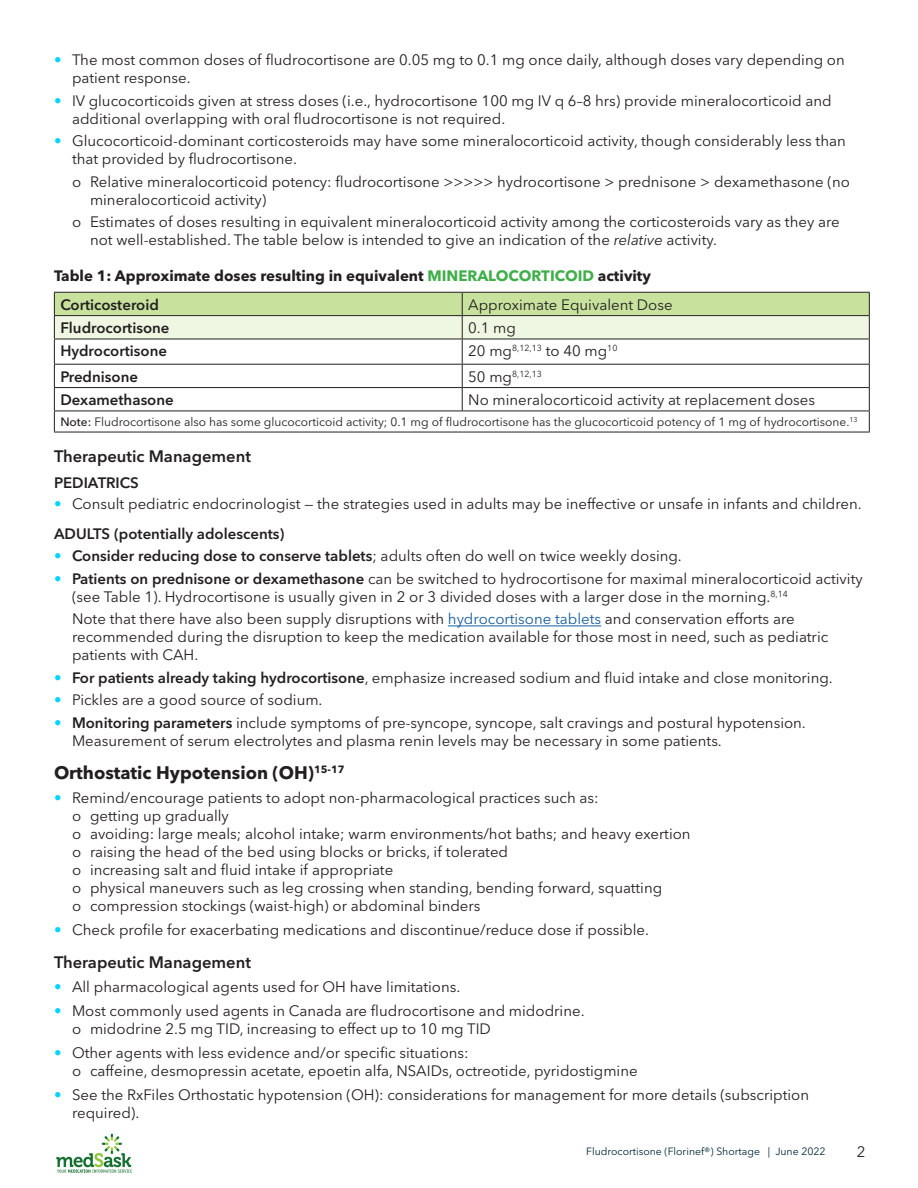
<style>
.page{position:relative;width:918px;height:1188px;background:#fff}
.page>*{position:absolute;margin:0;border:0;box-sizing:border-box;transform-origin:0 0}
.t1{font:700 18px "Avenir Next LT Pro";color:#231f20}
.t2{font:600 16.5px "Avenir Next LT Pro";color:#231f20}
.t3{font:15px/18px "Avenir Next LT Pro";color:#231f20}
.t4{font:600 15px "Avenir Next LT Pro";color:#231f20}
.t5{font:700 15px "Avenir Next LT Pro";color:#231f20}
.t6{font:12px "Avenir Next LT Pro";color:#231f20}
.t7{font:10.5px "Avenir Next LT Pro";color:#002638}
.t8{font:8.7px "Avenir Next LT Pro";color:#231f20}
.s1{color:#00d4ff}
.s2{font-style:italic}
.s3{color:#40ae49}
.s4{font-size:15px}
.s5{font-weight:500}
.s6{font-weight:600}
.s7{color:#175d9e}
</style>
<div class="page">
<img style="left:56px;top:1133px;width:76px;height:40px">
<hr style="left:448px;top:626px;width:153px;height:1px;background:#175d9e">
<svg style="left:54px;top:292px;width:816px;height:140px"></svg>
<hr style="left:54px;top:432px;width:408px;height:1px;background:#231f20">
<hr style="left:462px;top:432px;width:408px;height:1px;background:#231f20">
<p class="t3" style="left:72px;top:51px;width:774px;text-indent:-18px"><span class="s1">•</span> The most common doses of fludrocortisone are 0.05 mg to 0.1 mg once daily, although doses vary depending on patient response.</p>
<p class="t3" style="left:72px;top:92px;width:761px;text-indent:-18px"><span class="s1">•</span> IV glucocorticoids given at stress doses (i.e., hydrocortisone 100 mg IV q 6–8 hrs) provide mineralocorticoid and additional overlapping with oral fludrocortisone is not required.</p>
<p class="t3" style="left:72px;top:132px;width:775px;text-indent:-18px"><span class="s1">•</span> Glucocorticoid-dominant corticosteroids may have some mineralocorticoid activity, though considerably less than that provided by fludrocortisone.</p>
<p class="t3" style="left:90px;top:173px;width:761px;text-indent:-18px">o Relative mineralocorticoid potency: fludrocortisone &gt;&gt;&gt;&gt;&gt; hydrocortisone &gt; prednisone &gt; dexamethasone (no mineralocorticoid activity)</p>
<p class="t3" style="left:90px;top:213px;width:751px;text-indent:-18px">o Estimates of doses resulting in equivalent mineralocorticoid activity among the corticosteroids vary as they are not well-established. The table below is intended to give an indication of the <span class="s2">relative</span> activity.</p>
<p class="t5" style="left:54px;top:267px;width:599px">Table 1: Approximate doses resulting in equivalent <span class="s3">MINERALOCORTICOID</span> activity</p>
<p class="t4" style="left:60px;top:295px;width:100px">Corticosteroid</p>
<p class="t3" style="left:468px;top:295px;width:206px">Approximate Equivalent Dose</p>
<p class="t4" style="left:60px;top:319px;width:111px">Fludrocortisone</p>
<p class="t3" style="left:468px;top:319px;width:49px">0.1 mg</p>
<p class="t4" style="left:60px;top:342px;width:108px">Hydrocortisone</p>
<p class="t3" style="left:468px;top:342px;width:151px">20 mg<sup>8,12,13</sup> to 40 mg<sup>10</sup></p>
<p class="t4" style="left:60px;top:367px;width:79px">Prednisone</p>
<p class="t8" style="left:468px;top:368px;width:75px"><span class="s4">50 mg</span>8,12,13</p>
<p class="t4" style="left:60px;top:391px;width:115px">Dexamethasone</p>
<p class="t3" style="left:468px;top:391px;width:348px">No mineralocorticoid activity at replacement doses</p>
<p class="t6" style="left:60px;top:415px;width:799px"><span class="s5">Note:</span> Fludrocortisone also has some glucocorticoid activity; 0.1 mg of fludrocortisone has the glucocorticoid potency of 1 mg of hydrocortisone.<sup>13</sup></p>
<p class="t2" style="left:54px;top:447px;width:198px">Therapeutic Management</p>
<p class="t4" style="left:54px;top:474px;width:86px">PEDIATRICS</p>
<p class="t3" style="left:54px;top:495px;width:809px"><span class="s1">•</span> Consult pediatric endocrinologist — the strategies used in adults may be ineffective or unsafe in infants and children.</p>
<p class="t4" style="left:54px;top:525px;width:232px">ADULTS (potentially adolescents)</p>
<p class="t3" style="left:54px;top:547px;width:629px"><span class="s1">•</span> <span class="s6">Consider reducing dose to conserve tablets</span>; adults often do well on twice weekly dosing.</p>
<p class="t3" style="left:72px;top:570px;width:792px;text-indent:-18px"><span class="s1">•</span> <span class="s6">Patients on prednisone or dexamethasone</span> can be switched to hydrocortisone for maximal mineralocorticoid activity (see Table 1). Hydrocortisone is usually given in 2 or 3 divided doses with a larger dose in the morning.<sup>8,14</sup></p>
<p class="t3" style="left:72px;top:610px;width:758px">Note that there have also been supply disruptions with <span class="s7">hydrocortisone tablets</span> and conservation efforts are recommended during the disruption to keep the medication available for those most in need, such as pediatric patients with CAH.</p>
<p class="t3" style="left:54px;top:669px;width:780px"><span class="s1">•</span> <span class="s6">For patients already taking hydrocortisone</span>, emphasize increased sodium and fluid intake and close monitoring.</p>
<p class="t3" style="left:54px;top:691px;width:270px"><span class="s1">•</span> Pickles are a good source of sodium.</p>
<p class="t3" style="left:72px;top:714px;width:735px;text-indent:-18px"><span class="s1">•</span> <span class="s6">Monitoring parameters</span> include symptoms of pre-syncope, syncope, salt cravings and postural hypotension.<br>Measurement of serum electrolytes and plasma renin levels may be necessary in some patients.</p>
<p class="t1" style="left:54px;top:762px;width:292px">Orthostatic Hypotension (OH)<sup>15-17</sup></p>
<p class="t3" style="left:54px;top:789px;width:546px"><span class="s1">•</span> Remind/encourage patients to adopt non-pharmacological practices such as:</p>
<p class="t3" style="left:72px;top:807px;width:158px">o getting up gradually</p>
<p class="t3" style="left:72px;top:825px;width:620px">o avoiding: large meals; alcohol intake; warm environments/hot baths; and heavy exertion</p>
<p class="t3" style="left:72px;top:843px;width:438px">o raising the head of the bed using blocks or bricks, if tolerated</p>
<p class="t3" style="left:72px;top:861px;width:323px">o increasing salt and fluid intake if appropriate</p>
<p class="t3" style="left:72px;top:879px;width:592px">o physical maneuvers such as leg crossing when standing, bending forward, squatting</p>
<p class="t3" style="left:72px;top:897px;width:410px">o compression stockings (waist-high) or abdominal binders</p>
<p class="t3" style="left:54px;top:921px;width:597px"><span class="s1">•</span> Check profile for exacerbating medications and discontinue/reduce dose if possible.</p>
<p class="t2" style="left:54px;top:952px;width:198px">Therapeutic Management</p>
<p class="t3" style="left:54px;top:978px;width:408px"><span class="s1">•</span> All pharmacological agents used for OH have limitations.</p>
<p class="t3" style="left:54px;top:1002px;width:532px"><span class="s1">•</span> Most commonly used agents in Canada are fludrocortisone and midodrine.</p>
<p class="t3" style="left:72px;top:1020px;width:421px">o midodrine 2.5 mg TID, increasing to effect up to 10 mg TID</p>
<p class="t3" style="left:54px;top:1044px;width:416px"><span class="s1">•</span> Other agents with less evidence and/or specific situations:</p>
<p class="t3" style="left:72px;top:1062px;width:567px">o caffeine, desmopressin acetate, epoetin alfa, NSAIDs, octreotide, pyridostigmine</p>
<p class="t3" style="left:72px;top:1086px;width:739px;text-indent:-18px"><span class="s1">•</span> See the RxFiles Orthostatic hypotension (OH): considerations for management for more details (subscription required).</p>
<p class="t7" style="left:586px;top:1146px;width:241px">Fludrocortisone (Florinef®) Shortage | June 2022</p>
<p class="t3" style="left:857px;top:1143px;width:10px">2</p>
</div>
